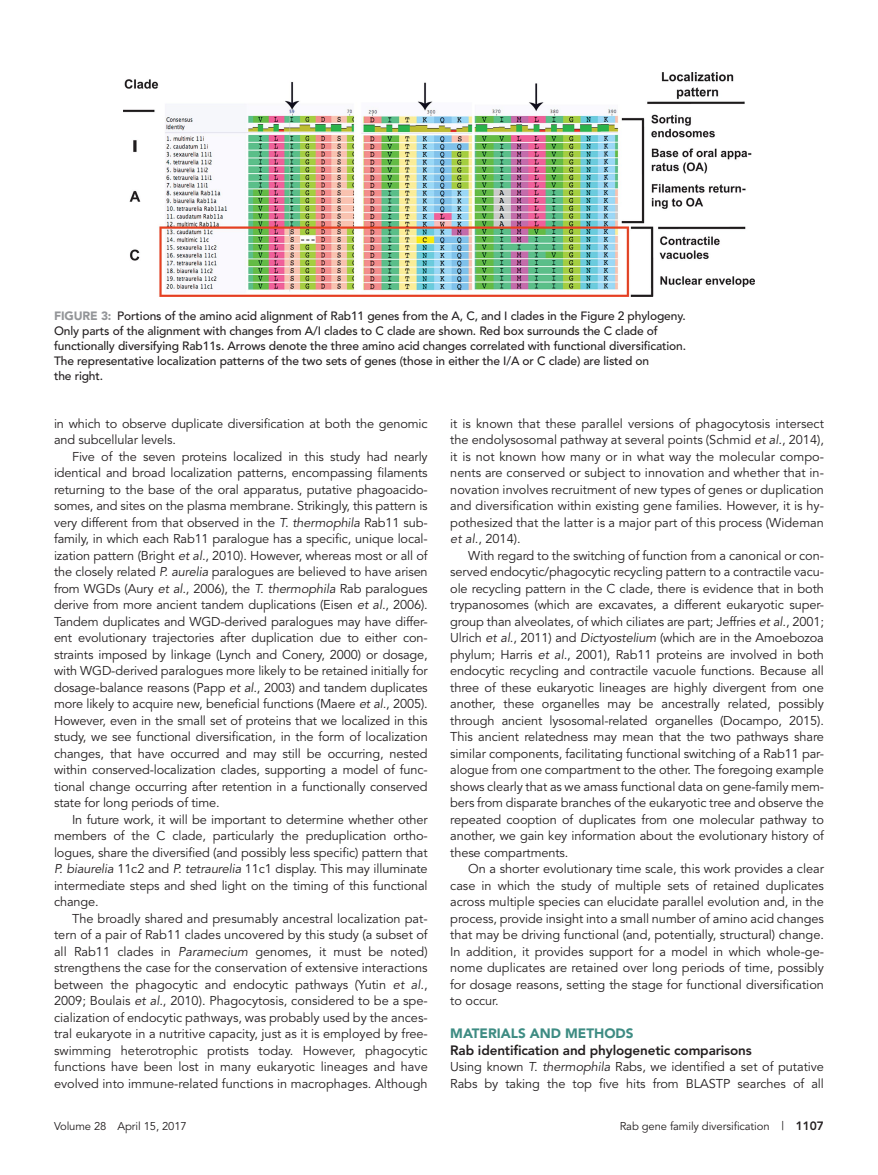
<style>
.page{position:relative;width:878px;height:1175px;background:#fff}
.page>*{position:absolute;margin:0;border:0;box-sizing:border-box;transform-origin:0 0}
.H2afterH1{font:800 13.5px "Avenir";letter-spacing:-.01em;color:#231f20}
.t1{font:900 13.5px "Avenir";color:#3e8c83}
.Para{font:12.75px/16.5px "Avenir";letter-spacing:-.01em;color:#231f20;text-align:justify}
.ParaFL{font:12.75px/16.5px "Avenir";letter-spacing:-.01em;color:#231f20}
.FigCaption_35_5p{font:500 12px/15px "Avenir";letter-spacing:-.01em;color:#231f20}
.t2{font:11.25px "Avenir";letter-spacing:-.01em;color:#231f20}
.s1{font-weight:900;color:#939598}
.s2{font-style:italic}
.s3{font-size:12px}
.s4{font-weight:800;font-size:12px}
</style>
<div class="page">
<img style="left:124px;top:72px;width:630px;height:224px">
<p class="FigCaption_35_5p" style="left:54px;top:309px;width:633px"><span class="s1">FIGURE 3:</span> Portions of the amino acid alignment of Rab11 genes from the A, C, and I clades in the Figure 2 phylogeny.<br>Only parts of the alignment with changes from A/I clades to C clade are shown. Red box surrounds the C clade of functionally diversifying Rab11s. Arrows denote the three amino acid changes correlated with functional diversification.<br>The representative localization patterns of the two sets of genes (those in either the I/A or C clade) are listed on<br>the right.</p>
<p class="ParaFL" style="left:54px;top:415px;width:375px">in which to observe duplicate diversification at both the genomic and subcellular levels.</p>
<p class="Para" style="left:54px;top:448px;width:375px;text-indent:18px">Five of the seven proteins localized in this study had nearly identical and broad localization patterns, encompassing filaments returning to the base of the oral apparatus, putative phagoacido&shy;somes, and sites on the plasma membrane. Strikingly, this pattern is very different from that observed in the <span class="s2">T. thermophila</span> Rab11 sub&shy;family, in which each Rab11 paralogue has a specific, unique local&shy;ization pattern (Bright <span class="s2">et al.</span>, 2010). However, whereas most or all of the closely related <span class="s2">P. aurelia</span> paralogues are believed to have arisen from WGDs (Aury <span class="s2">et al.</span>, 2006), the <span class="s2">T. thermophila</span> Rab paralogues derive from more ancient tandem duplications (Eisen <span class="s2">et al.</span>, 2006).<br>Tandem duplicates and WGD-derived paralogues may have differ&shy;ent evolutionary trajectories after duplication due to either con&shy;straints imposed by linkage (Lynch and Conery, 2000) or dosage, with WGD-derived paralogues more likely to be retained initially for dosage-balance reasons (Papp <span class="s2">et al.</span>, 2003) and tandem duplicates more likely to acquire new, beneficial functions (Maere <span class="s2">et al.</span>, 2005).<br>However, even in the small set of proteins that we localized in this study, we see functional diversification, in the form of localization changes, that have occurred and may still be occurring, nested within conserved-localization clades, supporting a model of func&shy;tional change occurring after retention in a functionally conserved state for long periods of time.</p>
<p class="Para" style="left:54px;top:811px;width:375px;text-indent:18px">In future work, it will be important to determine whether other members of the C clade, particularly the preduplication ortho&shy;logues, share the diversified (and possibly less specific) pattern that <span class="s2">P. biaurelia</span> 11c2 and <span class="s2">P. tetraurelia</span> 11c1 display. This may illuminate intermediate steps and shed light on the timing of this functional change.</p>
<p class="Para" style="left:54px;top:910px;width:375px;text-indent:18px">The broadly shared and presumably ancestral localization pat&shy;tern of a pair of Rab11 clades uncovered by this study (a subset of all Rab11 clades in <span class="s2">Paramecium</span> genomes, it must be noted) strengthens the case for the conservation of extensive interactions between the phagocytic and endocytic pathways (Yutin <span class="s2">et al.</span>, 2009; Boulais <span class="s2">et al.</span>, 2010). Phagocytosis, considered to be a spe&shy;cialization of endocytic pathways, was probably used by the ances&shy;tral eukaryote in a nutritive capacity, just as it is employed by free&shy;swimming heterotrophic protists today. However, phagocytic functions have been lost in many eukaryotic lineages and have evolved into immune-related functions in macrophages. Although</p>
<p class="Para" style="left:450px;top:415px;width:375px">it is known that these parallel versions of phagocytosis intersect the endolysosomal pathway at several points (Schmid <span class="s2">et al.</span>, 2014), it is not known how many or in what way the molecular compo&shy;nents are conserved or subject to innovation and whether that in&shy;novation involves recruitment of new types of genes or duplication and diversification within existing gene families. However, it is hy&shy;pothesized that the latter is a major part of this process (Wideman <span class="s2">et al.</span>, 2014).</p>
<p class="Para" style="left:450px;top:547px;width:375px;text-indent:18px">With regard to the switching of function from a canonical or con&shy;served endocytic/phagocytic recycling pattern to a contractile vacu&shy;ole recycling pattern in the C clade, there is evidence that in both trypanosomes (which are excavates, a different eukaryotic super&shy;group than alveolates, of which ciliates are part; Jeffries <span class="s2">et al.</span>, 2001; Ulrich <span class="s2">et al.</span>, 2011) and <span class="s2">Dictyostelium</span> (which are in the Amoebozoa phylum; Harris <span class="s2">et al.</span>, 2001), Rab11 proteins are involved in both endocytic recycling and contractile vacuole functions. Because all three of these eukaryotic lineages are highly divergent from one another, these organelles may be ancestrally related, possibly through ancient lysosomal-related organelles (Docampo, 2015).<br>This ancient relatedness may mean that the two pathways share similar components, facilitating functional switching of a Rab11 par&shy;alogue from one compartment to the other. The foregoing example shows clearly that as we amass functional data on gene-family mem&shy;bers from disparate branches of the eukaryotic tree and observe the repeated cooption of duplicates from one molecular pathway to another, we gain key information about the evolutionary history of these compartments.</p>
<p class="Para" style="left:450px;top:861px;width:375px;text-indent:18px">On a shorter evolutionary time scale, this work provides a clear case in which the study of multiple sets of retained duplicates across multiple species can elucidate parallel evolution and, in the process, provide insight into a small number of amino acid changes that may be driving functional (and, potentially, structural) change.<br>In addition, it provides support for a model in which whole-ge&shy;nome duplicates are retained over long periods of time, possibly for dosage reasons, setting the stage for functional diversification to occur.</p>
<h1 class="t1" style="left:450px;top:1025px;width:185px">MATERIALS AND METHODS</h1>
<p class="H2afterH1" style="left:450px;top:1042px;width:303px">Rab identification and phylogenetic comparisons</p>
<p class="ParaFL" style="left:450px;top:1059px;width:375px">Using known <span class="s2">T. thermophila</span> Rabs, we identified a set of putative<br>Rabs by taking the top five hits from BLASTP searches of all</p>
<p class="t2" style="left:54px;top:1119px;width:134px">Volume 28 April 15, 2017</p>
<p class="t2" style="left:619px;top:1119px;width:206px">Rab gene family diversification <span class="s3">|</span> <span class="s4">1107</span></p>
</div>
